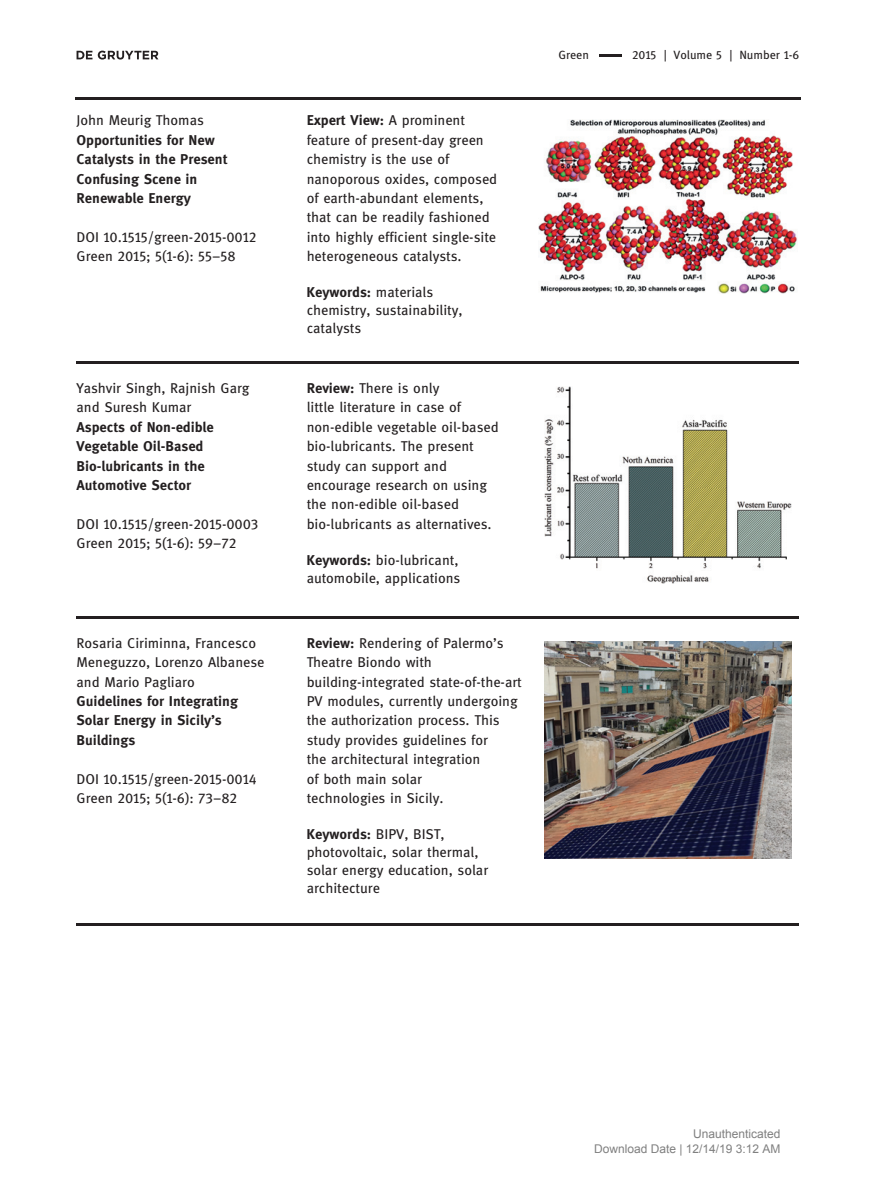
<style>
.page{position:relative;width:893px;height:1191px;background:#fff}
.page>*{position:absolute;margin:0;border:0;box-sizing:border-box;transform-origin:0 0}
.t1{font:14.25px/19.5px "Adv O Tfc 06 a 83 e";color:#231f20}
.t2{font:14.25px/19.4px "Adv OT58 b 04 b 30.B";color:#231f20}
.t3{font:12px/15px "Arial";color:#808080;text-align:right}
.t4{font:12px "Adv O Tfc 06 a 83 e";color:#231f20}
.s1{font-style:inherit}
.s2{font-family:"Adv O Tfc 06 a 83 e"}
.s3{font-family:"Adv OT58 b 04 b 30.B"}
</style>
<div class="page">
<hr style="left:77px;top:361px;width:722px;height:2px;background:#231f20">
<hr style="left:77px;top:616px;width:722px;height:2px;background:#231f20">
<hr style="left:77px;top:923px;width:722px;height:2px;background:#231f20">
<img style="left:538px;top:119px;width:259px;height:174px">
<img style="left:545px;top:387px;width:246px;height:197px">
<img style="left:545px;top:642px;width:246px;height:216px">
<hr style="left:75px;top:98px;width:725px;height:2px;background:#231f20">
<hr style="left:599px;top:54px;width:23px;height:2px;background:#231f20">
<svg style="left:77px;top:51px;width:81px;height:8px"></svg>
<p class="t1" style="left:77px;top:112px;width:129px">John Meurig Thomas</p>
<p class="t2" style="left:77px;top:131px;width:153px">Opportunities for New<br>Catalysts in the Present<br>Confusing Scene in<br>Renewable Energy</p>
<p class="t1" style="left:77px;top:228px;width:181px">DOI 10.1515/green-2015-0012<br>Green 2015; 5(1-6): 55<span class="s1">–</span>58</p>
<p class="t1" style="left:77px;top:379px;width:174px">Yashvir Singh, Rajnish Garg and Suresh Kumar</p>
<p class="t2" style="left:77px;top:418px;width:139px">Aspects of Non-edible<br>Vegetable Oil-Based<br>Bio-lubricants in the<br>Automotive Sector</p>
<p class="t1" style="left:77px;top:515px;width:183px">DOI 10.1515/green-2015-0003<br>Green 2015; 5(1-6): 59<span class="s1">–</span>72</p>
<p class="t1" style="left:77px;top:634px;width:189px">Rosaria Ciriminna, Francesco<br>Meneguzzo, Lorenzo Albanese and Mario Pagliaro</p>
<p class="t2" style="left:77px;top:692px;width:163px">Guidelines for Integrating<br>Solar Energy in Sicily<span class="s1">’</span>s<br>Buildings</p>
<p class="t1" style="left:77px;top:770px;width:182px">DOI 10.1515/green-2015-0014<br>Green 2015; 5(1-6): 73<span class="s1">–</span>82</p>
<p class="t2" style="left:307px;top:112px;width:160px">Expert View: <span class="s2">A prominent</span></p>
<p class="t1" style="left:307px;top:131px;width:192px">feature of present-day green chemistry is the use of nanoporous oxides, composed of earth-abundant elements, that can be readily fashioned into highly efficient single-site heterogeneous catalysts.</p>
<p class="t2" style="left:307px;top:284px;width:128px">Keywords: <span class="s2">materials</span></p>
<p class="t1" style="left:307px;top:302px;width:157px;line-height:18px">chemistry, sustainability, catalysts</p>
<p class="t1" style="left:307px;top:379px;width:194px"><span class="s3">Review:</span> There is only<br>little literature in case of non-edible vegetable oil-based bio-lubricants. The present study can support and encourage research on using the non-edible oil-based bio-lubricants as alternatives.</p>
<p class="t1" style="left:307px;top:552px;width:155px;line-height:18px"><span class="s3">Keywords:</span> bio-lubricant, automobile, applications</p>
<p class="t1" style="left:307px;top:634px;width:217px"><span class="s3">Review:</span> Rendering of Palermo<span class="s1">’</span>s<br>Theatre Biondo with building-integrated state-of-the-art<br>PV modules, currently undergoing the authorization process. This study provides guidelines for<br>the architectural integration<br>of both main solar<br>technologies in Sicily.</p>
<p class="t1" style="left:307px;top:826px;width:183px;line-height:17.9px"><span class="s3">Keywords:</span> BIPV, BIST, photovoltaic, solar thermal, solar energy education, solar architecture</p>
<p class="t4" style="left:558px;top:50px;width:32px">Green</p>
<p class="t4" style="left:632px;top:50px;width:169px">2015 | Volume 5 | Number 1-6</p>
<p class="t3" style="left:594px;top:1127px;width:188px">Unauthenticated<br>Download Date | 12/14/19 3:12 AM</p>
</div>
